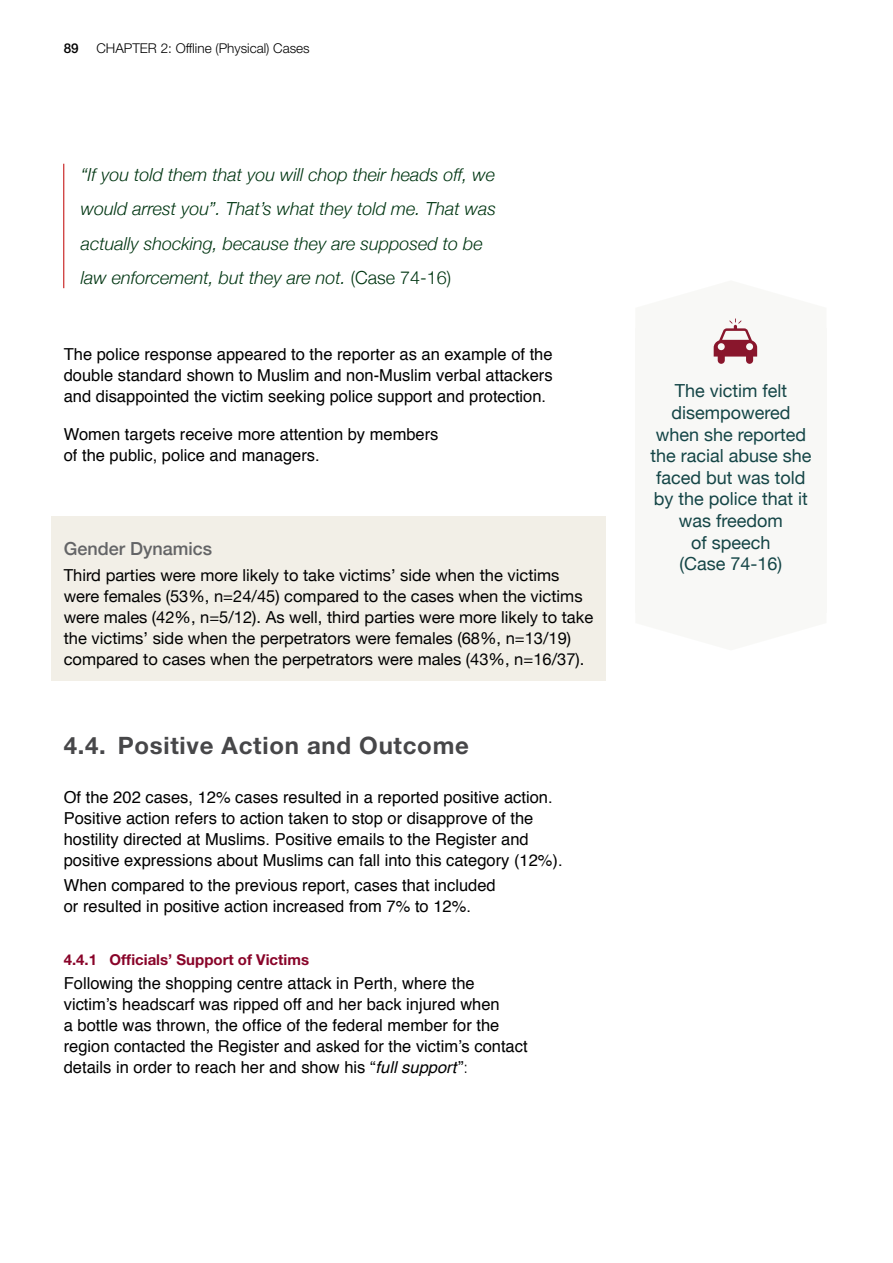
<style>
.page{position:relative;width:893px;height:1263px;background:#fff}
.page>*{position:absolute;margin:0;border:0;box-sizing:border-box;transform-origin:0 0}
.t1{font:700 24px "Helvetica Neue LT Std";letter-spacing:.03em;color:#474749}
.t2{font:italic 300 18px/34.5px "Helvetica Neue";color:#003612}
.t3{font:18px/21.6px "Helvetica Neue";color:#16484a;text-align:center}
.t4{font:500 18px "Helvetica Neue";color:#636466}
.t5{font:16.5px/21px "Helvetica";color:#000}
.t6{font:16.5px/21px "Helvetica Neue";color:#000}
.t7{font:700 15px "Helvetica Neue LT Std";color:#890429}
.t8{font:300 13.5px "Helvetica Neue LT Std";color:#000}
.t9{font:500 13.5px "Helvetica Neue LT Std";color:#000}
.s1{font-style:normal}
.s2{font-style:italic}
.s3{font-weight:300}
</style>
<div class="page">
<hr style="left:63px;top:164px;width:1px;height:124px;background:#c00000">
<div style="left:51px;top:516px;width:555px;height:45px;background:#f2efe7"></div>
<div style="left:51px;top:552px;width:555px;height:129px;background:#f2efe7"></div>
<div style="left:635px;top:328px;width:192px;height:284px;background:#f8f8f6"></div>
<svg style="left:713px;top:318px;width:45px;height:46px"></svg>
<p class="t9" style="left:64px;top:40px;width:17px">89</p>
<p class="t8" style="left:96px;top:40px;width:215px">CHAPTER 2: Offline (Physical) Cases</p>
<p class="t2" style="left:81px;top:157px;width:417px">“If you told them that you will chop their heads off, we would arrest you”. That’s what they told me. That was actually shocking, because they are supposed to be law enforcement, but they are not. <span class="s1">(Case 74-16)</span></p>
<p class="t5" style="left:64px;top:345px;width:490px;text-align:justify">The police response appeared to the reporter as an example of the double standard shown to Muslim and non-Muslim verbal attackers and disappointed the victim seeking police support and protection.</p>
<p class="t5" style="left:64px;top:425px;width:376px">Women targets receive more attention by members of the public, police and managers.</p>
<p class="t4" style="left:64px;top:537px;width:150px">Gender Dynamics</p>
<p class="t6" style="left:64px;top:564px;width:531px">Third parties were more likely to take victims’ side when the victims were females (53%, n=24/45) compared to the cases when the victims were males (42%, n=5/12). As well, third parties were more likely to take the victims’ side when the perpetrators were females (68%, n=13/19) compared to cases when the perpetrators were males (43%, n=16/37).</p>
<h1 class="t1" style="left:64px;top:730px;width:407px">4.4. Positive Action and Outcome</h1>
<p class="t5" style="left:64px;top:788px;width:500px">Of the 202 cases, 12% cases resulted in a reported positive action.<br>Positive action refers to action taken to stop or disapprove of the hostility directed at Muslims. Positive emails to the Register and positive expressions about Muslims can fall into this category (12%).</p>
<p class="t5" style="left:64px;top:875px;width:433px">When compared to the previous report, cases that included or resulted in positive action increased from 7% to 12%.</p>
<p class="t7" style="left:64px;top:950px;width:247px">4.4.1 Officials’ Support of Victims</p>
<p class="t5" style="left:64px;top:973px;width:465px">Following the shopping centre attack in Perth, where the victim’s headscarf was ripped off and her back injured when<br>a bottle was thrown, the office of the federal member for the region contacted the Register and asked for the victim’s contact details in order to reach her and show his “<span class="s2">full support</span>”<span class="s3">:</span></p>
<p class="t3" style="left:650px;top:380px;width:163px">The victim felt disempowered when she reported the racial abuse she faced but was told by the police that it was freedom<br>of speech<br>(Case 74-16)</p>
</div>
